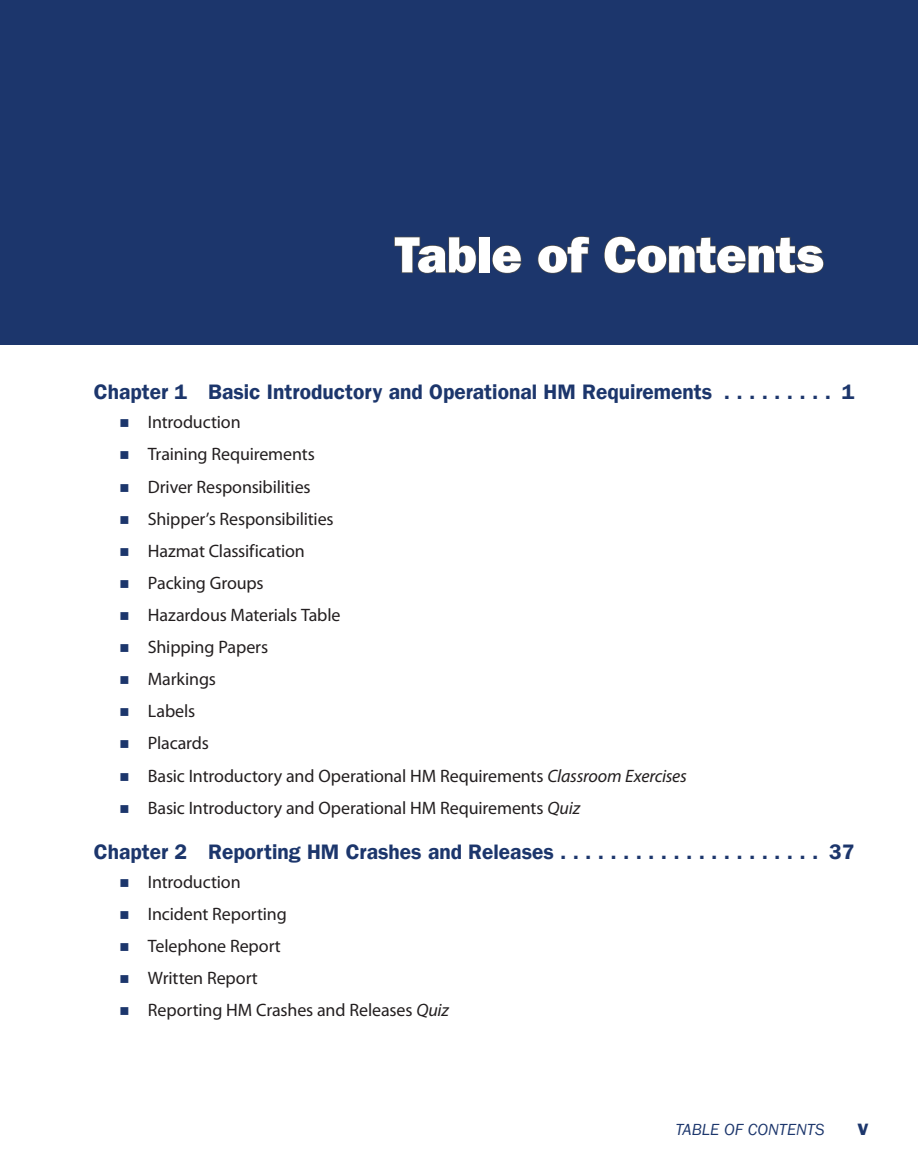
<style>
.page{position:relative;width:918px;height:1175px;background:#fff}
.page>*{position:absolute;margin:0;border:0;box-sizing:border-box;transform-origin:0 0}
.CT{font:800 51px "Franklin Gothic LT Pro";letter-spacing:-.005em;color:#fff}
.t1{font:21px "Franklin Gothic LT Pro Dm";color:#1c366c}
.t2{font:18px "Myriad Pro";letter-spacing:-.005em;color:#231f20}
.t3{font:italic 16.5px "Franklin Gothic LT Pro";color:#1c366c}
.t4{font:800 16.5px "Franklin Gothic LT Pro";color:#1c366c}
.s1{font-style:italic}
</style>
<div class="page">
<div style="left:0;top:0;width:918px;height:344px;background:#1c366c"></div>
<svg style="left:394px;top:236px;width:83px;height:38px"></svg>
<div style="left:478px;top:237px;width:12px;height:36px;border:2px solid #4b4c4d"></div>
<svg style="left:492px;top:245px;width:30px;height:29px"></svg>
<svg style="left:537px;top:236px;width:53px;height:38px"></svg>
<svg style="left:604px;top:236px;width:220px;height:38px"></svg>
<p class="CT" style="left:395px;top:225px;width:430px">Table of Contents</p>
<p class="t1" style="left:94px;top:379px;width:762px">Chapter 1 Basic Introductory and Operational HM Requirements . . . . . . . . . 1</p>
<p class="t2" style="left:148px;top:411px;width:94px">Introduction</p>
<p class="t2" style="left:148px;top:443px;width:169px">Training Requirements</p>
<p class="t2" style="left:148px;top:475px;width:164px">Driver Responsibilities</p>
<p class="t2" style="left:148px;top:507px;width:187px">Shipper’s Responsibilities</p>
<p class="t2" style="left:148px;top:539px;width:159px">Hazmat Classification</p>
<p class="t2" style="left:148px;top:571px;width:117px">Packing Groups</p>
<p class="t2" style="left:148px;top:604px;width:194px">Hazardous Materials Table</p>
<p class="t2" style="left:148px;top:636px;width:122px">Shipping Papers</p>
<p class="t2" style="left:148px;top:668px;width:70px">Markings</p>
<p class="t2" style="left:148px;top:700px;width:49px">Labels</p>
<p class="t2" style="left:148px;top:732px;width:62px">Placards</p>
<p class="t2" style="left:148px;top:764px;width:541px">Basic Introductory and Operational HM Requirements <span class="s1">Classroom Exercises</span></p>
<p class="t2" style="left:148px;top:796px;width:434px">Basic Introductory and Operational HM Requirements <span class="s1">Quiz</span></p>
<p class="t1" style="left:94px;top:839px;width:762px">Chapter 2 Reporting HM Crashes and Releases . . . . . . . . . . . . . . . . . . . . . 37</p>
<p class="t2" style="left:148px;top:870px;width:94px">Introduction</p>
<p class="t2" style="left:148px;top:902px;width:140px">Incident Reporting</p>
<p class="t2" style="left:148px;top:934px;width:134px">Telephone Report</p>
<p class="t2" style="left:148px;top:967px;width:111px">Written Report</p>
<p class="t2" style="left:148px;top:999px;width:303px">Reporting HM Crashes and Releases <span class="s1">Quiz</span></p>
<p class="t3" style="left:676px;top:1120px;width:151px">TABLE OF CONTENTS</p>
<p class="t4" style="left:858px;top:1120px;width:12px">V</p>
</div>
